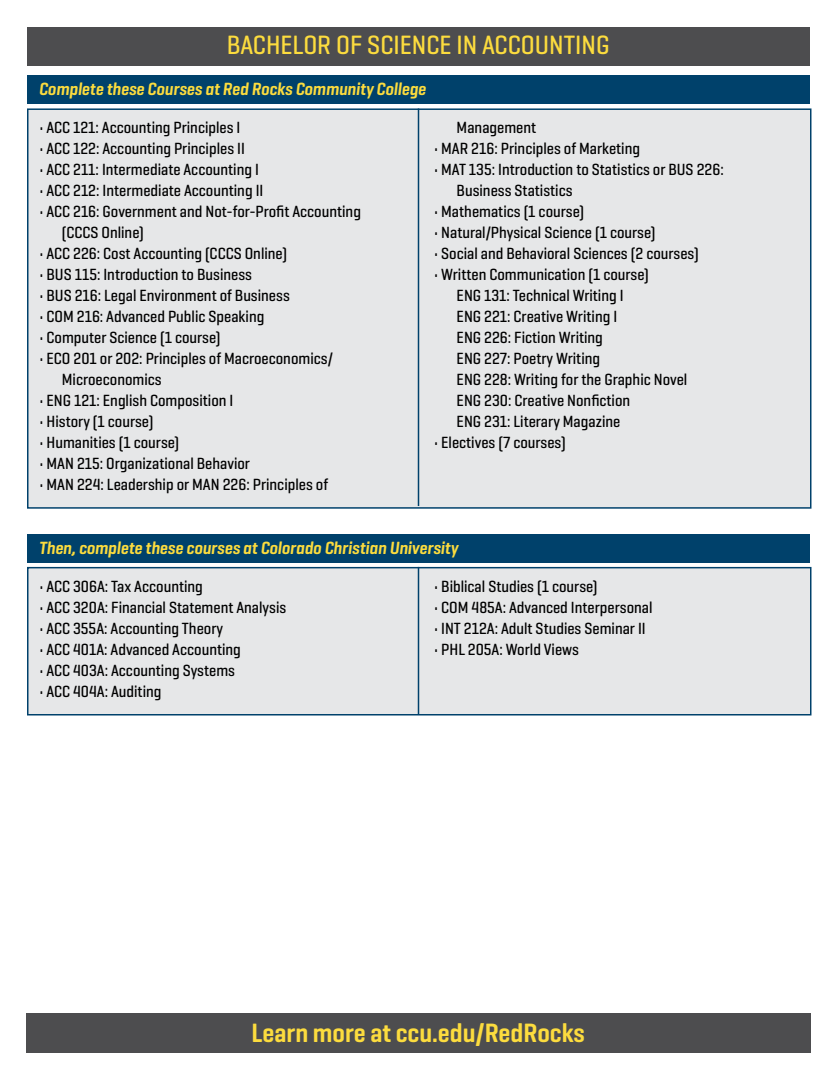
<style>
.page{position:relative;width:837px;height:1080px;background:#fff}
.page>*{position:absolute;margin:0;border:0;box-sizing:border-box;transform-origin:0 0}
.t1{font:500 27px "Geogrotesque Cond";color:#fcdc3e}
.t2{font:600 27px "Geogrotesque Cond";color:#fcdc3e}
.t3{font:italic 600 18px "Geogrotesque Cond";color:#fcdc3e}
.t4{font:500 16.5px/21px "Geogrotesque Cond";color:#000}
</style>
<div class="page">
<div style="left:26px;top:1013px;width:785px;height:40px;background:#4d4d4f"></div>
<div style="left:27px;top:27px;width:783px;height:38px;background:#4d4d4f"></div>
<div style="left:27px;top:76px;width:783px;height:28px;background:#00416b"></div>
<div style="left:27px;top:534px;width:783px;height:28px;background:#00416b"></div>
<div style="left:27px;top:108px;width:785px;height:401px;background:#e6e7e8;border:2px solid #00416b"></div>
<hr style="left:418px;top:108px;width:1px;height:398px;background:#00416b">
<div style="left:27px;top:567px;width:785px;height:149px;background:#e6e7e8;border:2px solid #00416b"></div>
<hr style="left:418px;top:567px;width:1px;height:148px;background:#00416b">
<h1 class="t1" style="left:227px;top:28px;width:384px">BACHELOR OF SCIENCE IN ACCOUNTING</h1>
<p class="t3" style="left:39px;top:78px;width:389px">Complete these Courses at Red Rocks Community College</p>
<p class="t4" style="left:39px;top:116px;width:203px">• ACC 121: Accounting Principles I</p>
<p class="t4" style="left:39px;top:137px;width:207px">• ACC 122: Accounting Principles II</p>
<p class="t4" style="left:39px;top:158px;width:221px">• ACC 211: Intermediate Accounting I</p>
<p class="t4" style="left:39px;top:179px;width:225px">• ACC 212: Intermediate Accounting II</p>
<p class="t4" style="left:62px;top:200px;width:301px;text-indent:-23px">• ACC 216: Government and Not-for-Profit Accounting (CCCS Online)</p>
<p class="t4" style="left:39px;top:242px;width:249px">• ACC 226: Cost Accounting (CCCS Online)</p>
<p class="t4" style="left:39px;top:263px;width:214px">• BUS 115: Introduction to Business</p>
<p class="t4" style="left:39px;top:284px;width:252px">• BUS 216: Legal Environment of Business</p>
<p class="t4" style="left:39px;top:305px;width:226px">• COM 216: Advanced Public Speaking</p>
<p class="t4" style="left:39px;top:326px;width:183px">• Computer Science (1 course)</p>
<p class="t4" style="left:62px;top:347px;width:272px;text-indent:-23px">• ECO 201 or 202: Principles of Macroeconomics/<br>Microeconomics</p>
<p class="t4" style="left:39px;top:389px;width:196px">• ENG 121: English Composition I</p>
<p class="t4" style="left:39px;top:410px;width:115px">• History (1 course)</p>
<p class="t4" style="left:39px;top:431px;width:141px">• Humanities (1 course)</p>
<p class="t4" style="left:39px;top:452px;width:212px">• MAN 215: Organizational Behavior</p>
<p class="t4" style="left:39px;top:473px;width:290px">• MAN 224: Leadership or MAN 226: Principles of</p>
<p class="t4" style="left:457px;top:116px;width:81px">Management</p>
<p class="t4" style="left:434px;top:137px;width:207px">• MAR 216: Principles of Marketing</p>
<p class="t4" style="left:457px;top:158px;width:269px;text-indent:-23px">• MAT 135: Introduction to Statistics or BUS 226:<br>Business Statistics</p>
<p class="t4" style="left:434px;top:200px;width:151px">• Mathematics (1 course)</p>
<p class="t4" style="left:434px;top:221px;width:223px">• Natural/Physical Science (1 course)</p>
<p class="t4" style="left:434px;top:242px;width:266px">• Social and Behavioral Sciences (2 courses)</p>
<p class="t4" style="left:457px;top:263px;width:232px;text-indent:-23px">• Written Communication (1 course)<br>ENG 131: Technical Writing I<br>ENG 221: Creative Writing I<br>ENG 226: Fiction Writing<br>ENG 227: Poetry Writing<br>ENG 228: Writing for the Graphic Novel<br>ENG 230: Creative Nonfiction<br>ENG 231: Literary Magazine</p>
<p class="t4" style="left:434px;top:431px;width:133px">• Electives (7 courses)</p>
<p class="t3" style="left:39px;top:537px;width:421px">Then, complete these courses at Colorado Christian University</p>
<p class="t4" style="left:39px;top:575px;width:165px">• ACC 306A: Tax Accounting</p>
<p class="t4" style="left:39px;top:596px;width:248px">• ACC 320A: Financial Statement Analysis</p>
<p class="t4" style="left:39px;top:617px;width:185px">• ACC 355A: Accounting Theory</p>
<p class="t4" style="left:39px;top:638px;width:203px">• ACC 401A: Advanced Accounting</p>
<p class="t4" style="left:39px;top:659px;width:197px">• ACC 403A: Accounting Systems</p>
<p class="t4" style="left:39px;top:680px;width:124px">• ACC 404A: Auditing</p>
<p class="t4" style="left:434px;top:575px;width:165px">• Biblical Studies (1 course)</p>
<p class="t4" style="left:434px;top:596px;width:220px">• COM 485A: Advanced Interpersonal</p>
<p class="t4" style="left:434px;top:617px;width:213px">• INT 212A: Adult Studies Seminar II</p>
<p class="t4" style="left:434px;top:638px;width:146px">• PHL 205A: World Views</p>
<h1 class="t2" style="left:252px;top:1016px;width:335px">Learn more at ccu.edu/RedRocks</h1>
</div>
